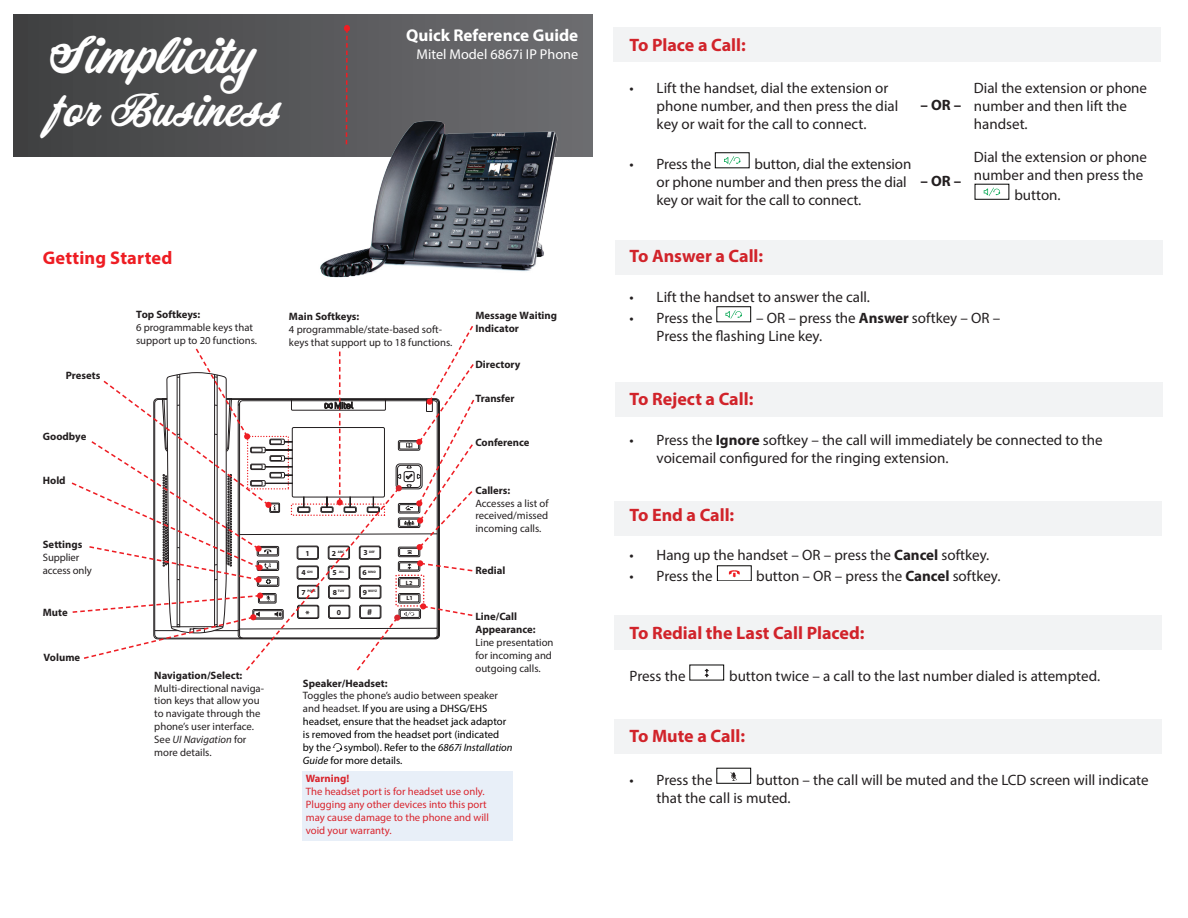
<style>
.page{position:relative;width:1188px;height:918px;background:#fff}
.page>*{position:absolute;margin:0;border:0;box-sizing:border-box;transform-origin:0 0}
.t1{font:48px "Corner Store JF";color:#fff}
.t2{font:42px "Corner Store JF";color:#fff}
.t3{font:700 18.3px "Myriad Pro";letter-spacing:.01em;color:#ee1d23}
.Titles{font:700 18px "Myriad Pro";color:#d1232a}
.t4{font:700 17.1px "Myriad Pro";color:#fff}
.t5{font:15px/18px "Myriad Pro";color:#231f20}
.t6{font:700 15px "Myriad Pro";color:#231f20}
.t7{font:14.25px "Myriad Pro";color:#fff}
.t8{font:10.65px/12.9px "Myriad Pro";color:#231f20}
.t9{font:10.65px/12.9px "Myriad Pro";color:#000}
.t10{font:700 10.65px/12.9px "Myriad Pro";color:#231f20}
.t11{font:10.65px/12.9px "Myriad Pro";color:#da252e}
.t12{font:700 10.65px "Myriad Pro";color:#da252e}
.t13{font:700 9.15px "Myriad Pro";color:#231f20}
.t14{font:700 7.65px "Myriad Pro";color:#231f20}
.t15{font:700 6.15px "Myriad Pro";color:#231f20}
.t16{font:700 3.3px "Myriad Pro";color:#231f20}
.s1{font-style:italic}
.s2{color:#231f20}
.s3{font-weight:700}
</style>
<div class="page">
<div style="left:614px;top:719px;width:547px;height:35px;background:#f2f3f4"></div>
<div style="left:614px;top:615px;width:547px;height:35px;background:#f2f3f4"></div>
<div style="left:614px;top:501px;width:547px;height:34px;background:#f2f3f4"></div>
<div style="left:616px;top:382px;width:547px;height:35px;background:#f2f3f4"></div>
<div style="left:616px;top:240px;width:547px;height:34px;background:#f2f3f4"></div>
<div style="left:614px;top:27px;width:547px;height:35px;background:#f2f3f4"></div>
<svg style="left:724px;top:156px;width:16px;height:9px"></svg>
<svg style="left:984px;top:188px;width:16px;height:8px"></svg>
<div style="left:975px;top:184px;width:34px;height:16px;border:1px solid #050504"></div>
<svg style="left:726px;top:310px;width:16px;height:9px"></svg>
<div style="left:717px;top:306px;width:34px;height:16px;border:1px solid #050504"></div>
<svg style="left:729px;top:570px;width:11px;height:7px"></svg>
<div style="left:717px;top:565px;width:35px;height:16px;border:1px solid #050504"></div>
<svg style="left:705px;top:669px;width:4px;height:8px"></svg>
<svg style="left:730px;top:772px;width:7px;height:9px"></svg>
<div style="left:717px;top:768px;width:34px;height:16px;border:1px solid #050504"></div>
<div style="left:14px;top:15px;width:578px;height:141px;background:linear-gradient(to right,#3f4041,#6e6e72)"></div>
<div style="left:302px;top:771px;width:211px;height:70px;background:#e8eff8"></div>
<svg style="left:333px;top:743px;width:9px;height:9px"></svg>
<img style="left:313px;top:103px;width:265px;height:175px">
<svg style="left:345px;top:32px;width:4px;height:115px"></svg>
<div style="left:344px;top:25px;width:6px;height:7px;background:#ee1d23;border-radius:50%"></div>
<svg style="left:71px;top:326px;width:404px;height:345px"></svg>
<h1 class="t1" style="left:50px;top:21px;width:205px">Simplicity</h1>
<h2 class="t2" style="left:50px;top:80px;width:232px">for Business</h2>
<p class="t3" style="left:43px;top:246px;width:131px">Getting Started</p>
<p class="t4" style="left:406px;top:25px;width:174px">Quick Reference Guide</p>
<p class="t7" style="left:416px;top:45px;width:163px">Mitel Model 6867i IP Phone</p>
<p class="t10" style="left:66px;top:369px;width:36px">Presets</p>
<p class="t10" style="left:43px;top:430px;width:45px">Goodbye</p>
<p class="t10" style="left:43px;top:474px;width:24px">Hold</p>
<p class="t10" style="left:43px;top:537px;width:41px">Settings</p>
<p class="t8" style="left:43px;top:551px;width:51px">Supplier access only</p>
<p class="t10" style="left:43px;top:605px;width:26px">Mute</p>
<p class="t10" style="left:44px;top:651px;width:38px">Volume</p>
<p class="t10" style="left:136px;top:307px;width:66px">Top Softkeys:</p>
<p class="t8" style="left:136px;top:321px;width:123px">6 programmable keys that support up to 20 functions.</p>
<p class="t10" style="left:154px;top:668px;width:90px">Navigation/Select:</p>
<p class="t8" style="left:154px;top:681px;width:111px">Multi-directional naviga&shy;tion keys that allow you to navigate through the phone’s user interface.<br>See <span class="s1">UI Navigation</span> for more details.</p>
<p class="t10" style="left:289px;top:309px;width:72px">Main Softkeys:</p>
<p class="t8" style="left:289px;top:322px;width:165px">4 programmable/state-based soft&shy;keys that support up to 18 functions.</p>
<p class="t14" style="left:305px;top:548px;width:6px">1</p>
<p class="t14" style="left:332px;top:548px;width:6px">2</p>
<p class="t14" style="left:364px;top:548px;width:6px">3</p>
<p class="t16" style="left:338px;top:549px;width:8px">ABC</p>
<p class="t16" style="left:369px;top:549px;width:7px">DEF</p>
<p class="t14" style="left:301px;top:568px;width:6px">4</p>
<p class="t14" style="left:333px;top:568px;width:6px">5</p>
<p class="t14" style="left:363px;top:568px;width:6px">6</p>
<p class="t14" style="left:301px;top:587px;width:6px">7</p>
<p class="t14" style="left:333px;top:587px;width:6px">8</p>
<p class="t14" style="left:363px;top:587px;width:6px">9</p>
<p class="t13" style="left:305px;top:608px;width:6px">*</p>
<p class="t14" style="left:337px;top:607px;width:6px">0</p>
<p class="t13" style="left:367px;top:606px;width:7px">#</p>
<p class="t16" style="left:339px;top:569px;width:7px">JKL</p>
<p class="t16" style="left:368px;top:569px;width:9px">MNO</p>
<p class="t16" style="left:307px;top:569px;width:7px">GHI</p>
<p class="t16" style="left:307px;top:589px;width:10px">PQRS</p>
<p class="t16" style="left:338px;top:589px;width:8px">TUV</p>
<p class="t16" style="left:368px;top:589px;width:11px">WXYZ</p>
<p class="t15" style="left:406px;top:578px;width:8px">L2</p>
<p class="t15" style="left:406px;top:594px;width:8px">L1</p>
<p class="t10" style="left:475px;top:309px;width:83px">Message Waiting<br>Indicator</p>
<p class="t10" style="left:475px;top:357px;width:46px">Directory</p>
<p class="t10" style="left:475px;top:392px;width:41px">Transfer</p>
<p class="t10" style="left:475px;top:436px;width:56px">Conference</p>
<p class="t10" style="left:475px;top:483px;width:36px">Callers:</p>
<p class="t8" style="left:475px;top:496px;width:75px;text-align:justify">Accesses a list of received/missed incoming calls.</p>
<p class="t10" style="left:476px;top:564px;width:31px">Redial</p>
<p class="t10" style="left:475px;top:610px;width:62px">Line/Call<br>Appearance:</p>
<p class="t8" style="left:475px;top:636px;width:80px">Line presentation for incoming and outgoing calls.</p>
<p class="t10" style="left:303px;top:676px;width:86px">Speaker/Headset:</p>
<p class="t9" style="left:303px;top:689px;width:211px"><span class="s2">Toggles the phone’s audio between speaker and headset.</span> If you are using a DHSG/EHS headset, ensure that the headset jack adaptor is removed from the headset port (indicated by the symbol). Refer to the <span class="s1">6867i Installation Guide</span> for more details.</p>
<p class="t12" style="left:306px;top:772px;width:45px">Warning!</p>
<p class="t11" style="left:306px;top:785px;width:185px">The headset port is for headset use only.<br>Plugging any other devices into this port may cause damage to the phone and will void your warranty.</p>
<p class="Titles" style="left:630px;top:34px;width:118px">To Place a Call:</p>
<p class="t5" style="left:657px;top:79px;width:243px;text-indent:-27px">• Lift the handset, dial the extension or phone number, and then press the dial key or wait for the call to connect.</p>
<p class="t5" style="left:974px;top:78px;width:175px">Dial the extension or phone number and then lift the handset.</p>
<p class="t5" style="left:630px;top:154px;width:83px">• Press the</p>
<p class="t6" style="left:921px;top:95px;width:42px">–OR –</p>
<p class="t5" style="left:657px;top:154px;width:256px;text-indent:98px">button, dial the extension or phone number and then press the dial key or wait for the call to connect.</p>
<p class="t5" style="left:974px;top:148px;width:175px">Dial the extension or phone number and then press the</p>
<p class="t6" style="left:921px;top:171px;width:42px">– OR –</p>
<p class="t5" style="left:1014px;top:186px;width:48px">button.</p>
<p class="Titles" style="left:630px;top:244px;width:135px">To Answer a Call:</p>
<p class="t5" style="left:630px;top:288px;width:242px">• Lift the handset to answer the call.</p>
<p class="t5" style="left:630px;top:308px;width:84px">• Press the</p>
<p class="t5" style="left:657px;top:308px;width:345px;text-indent:100px">– OR – press the <span class="s3">Answer</span> softkey – OR –<br>Press the flashing Line key.</p>
<p class="Titles" style="left:630px;top:388px;width:125px">To Reject a Call:</p>
<p class="t5" style="left:657px;top:431px;width:448px;text-indent:-27px">• Press the <span class="s3">Ignore</span> softkey – the call will immediately be connected to the voicemail configured for the ringing extension.</p>
<p class="Titles" style="left:630px;top:503px;width:106px">To End a Call:</p>
<p class="t5" style="left:630px;top:546px;width:361px">• Hang up the handset – OR – press the <span class="s3">Cancel</span> softkey.</p>
<p class="t5" style="left:630px;top:567px;width:84px">• Press the</p>
<p class="t5" style="left:756px;top:567px;width:246px">button – OR – press the <span class="s3">Cancel</span> softkey.</p>
<p class="Titles" style="left:630px;top:621px;width:236px">To Redial the Last Call Placed:</p>
<p class="t5" style="left:630px;top:667px;width:57px">Press the</p>
<p class="t5" style="left:729px;top:667px;width:372px">button twice – a call to the last number dialed is attempted.</p>
<p class="Titles" style="left:630px;top:724px;width:117px">To Mute a Call:</p>
<p class="t5" style="left:630px;top:770px;width:84px">• Press the</p>
<p class="t5" style="left:657px;top:770px;width:494px;text-indent:100px">button – the call will be muted and the LCD screen will indicate that the call is muted.</p>
</div>
